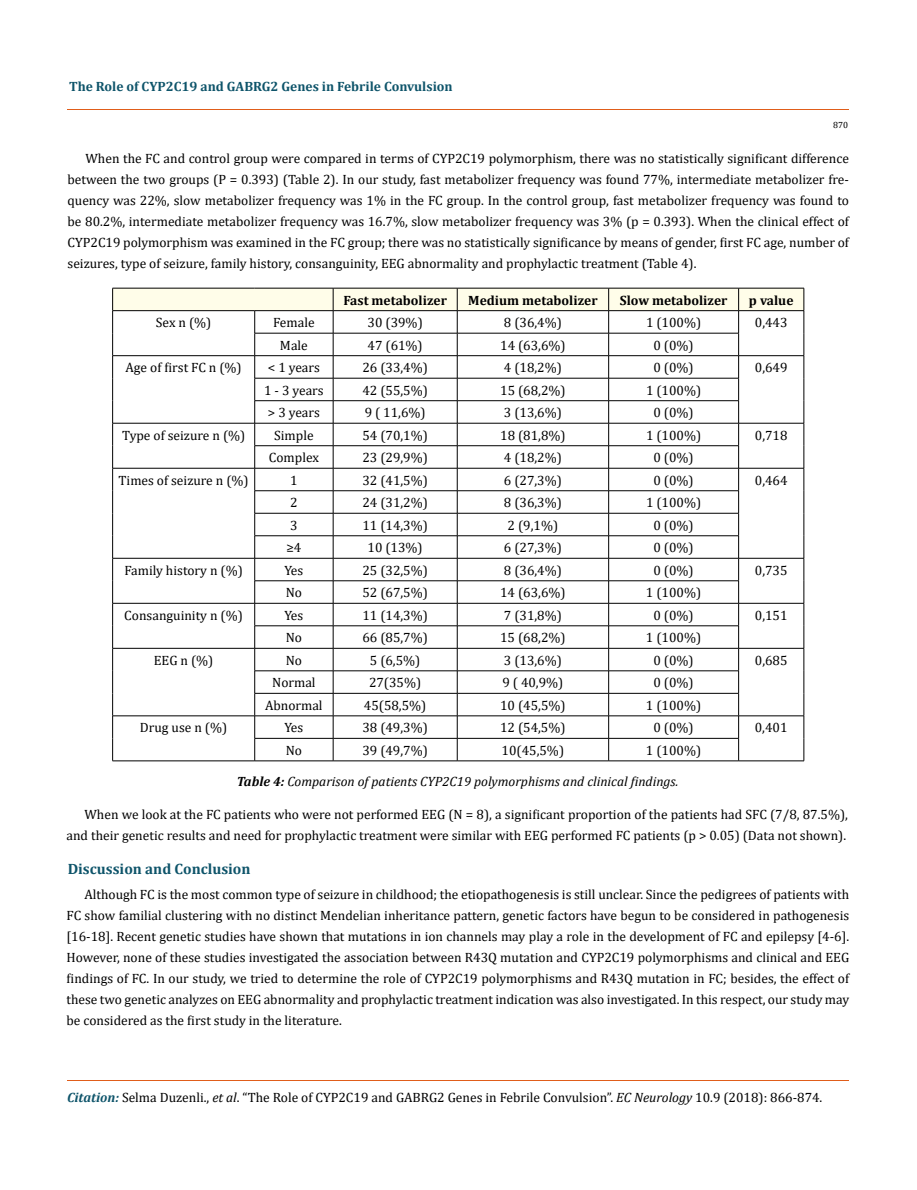
<style>
.page{position:relative;width:917px;height:1190px;background:#fff}
.page>*{position:absolute;margin:0;border:0;box-sizing:border-box;transform-origin:0 0}
.t1{font:700 15px "Cambria";color:#0e546a}
.t2{font:13.5px/21px "Cambria";color:#000;text-align:justify}
.t3{font:italic 13.5px "Cambria";color:#000}
.t4{font:700 13.5px "Cambria";color:#000}
.t5{font:700 13.5px "Cambria";color:#0e546a}
.t6{font:9px "Cambria";color:#000}
.s1{font-weight:700}
.s2{font-weight:700;font-style:italic;color:#0e546a}
.s3{font-style:italic}
</style>
<div class="page">
<hr style="left:68px;top:109px;width:781px;height:1px;background:#e05d1a">
<svg style="left:112px;top:288px;width:692px;height:472px"></svg>
<hr style="left:112px;top:760px;width:143px;height:1px;background:#000">
<hr style="left:255px;top:760px;width:78px;height:1px;background:#000">
<hr style="left:333px;top:760px;width:124px;height:1px;background:#000">
<hr style="left:457px;top:760px;width:151px;height:1px;background:#000">
<hr style="left:608px;top:760px;width:130px;height:1px;background:#000">
<hr style="left:738px;top:760px;width:66px;height:1px;background:#000">
<p class="t5" style="left:69px;top:77px;width:385px">The Role of CYP2C19 and GABRG2 Genes in Febrile Convulsion</p>
<p class="t6" style="left:833px;top:120px;width:16px">870</p>
<p class="t2" style="left:68px;top:148px;width:783px;text-indent:18px">When the FC and control group were compared in terms of CYP2C19 polymorphism, there was no statistically significant difference between the two groups (P = 0.393) (Table 2). In our study, fast metabolizer frequency was found 77%, intermediate metabolizer fre&shy;quency was 22%, slow metabolizer frequency was 1% in the FC group. In the control group, fast metabolizer frequency was found to be 80.2%, intermediate metabolizer frequency was 16.7%, slow metabolizer frequency was 3% (p = 0.393). When the clinical effect of CYP2C19 polymorphism was examined in the FC group; there was no statistically significance by means of gender, first FC age, number of seizures, type of seizure, family history, consanguinity, EEG abnormality and prophylactic treatment (Table 4).</p>
<p class="t4" style="left:343px;top:290px;width:105px">Fast metabolizer</p>
<p class="t4" style="left:468px;top:290px;width:131px">Medium metabolizer</p>
<p class="t4" style="left:620px;top:290px;width:109px">Slow metabolizer</p>
<p class="t4" style="left:749px;top:290px;width:46px">p value</p>
<p class="t2" style="left:156px;top:312px;width:57px">Sex n (%)</p>
<p class="t2" style="left:273px;top:312px;width:43px">Female</p>
<p class="t2" style="left:367px;top:312px;width:57px">30 (39%)</p>
<p class="t2" style="left:504px;top:312px;width:59px">8 (36,4%)</p>
<p class="t2" style="left:646px;top:312px;width:57px">1 (100%)</p>
<p class="t2" style="left:754px;top:312px;width:34px">0,443</p>
<p class="t2" style="left:280px;top:334px;width:29px">Male</p>
<p class="t2" style="left:367px;top:334px;width:57px">47 (61%)</p>
<p class="t2" style="left:500px;top:334px;width:67px">14 (63,6%)</p>
<p class="t2" style="left:653px;top:334px;width:42px">0 (0%)</p>
<p class="t2" style="left:125px;top:357px;width:118px">Age of first FC n (%)</p>
<p class="t2" style="left:268px;top:357px;width:54px">&lt; 1 years</p>
<p class="t2" style="left:362px;top:357px;width:67px">26 (33,4%)</p>
<p class="t2" style="left:504px;top:357px;width:59px">4 (18,2%)</p>
<p class="t2" style="left:653px;top:357px;width:42px">0 (0%)</p>
<p class="t2" style="left:754px;top:357px;width:34px">0,649</p>
<p class="t2" style="left:264px;top:379px;width:61px">1 - 3 years</p>
<p class="t2" style="left:362px;top:379px;width:67px">42 (55,5%)</p>
<p class="t2" style="left:500px;top:379px;width:67px">15 (68,2%)</p>
<p class="t2" style="left:646px;top:379px;width:57px">1 (100%)</p>
<p class="t2" style="left:268px;top:402px;width:54px">&gt; 3 years</p>
<p class="t2" style="left:365px;top:402px;width:62px">9 ( 11,6%)</p>
<p class="t2" style="left:504px;top:402px;width:59px">3 (13,6%)</p>
<p class="t2" style="left:653px;top:402px;width:42px">0 (0%)</p>
<p class="t2" style="left:122px;top:424px;width:125px">Type of seizure n (%)</p>
<p class="t2" style="left:274px;top:424px;width:41px">Simple</p>
<p class="t2" style="left:362px;top:424px;width:67px">54 (70,1%)</p>
<p class="t2" style="left:500px;top:424px;width:67px">18 (81,8%)</p>
<p class="t2" style="left:646px;top:424px;width:57px">1 (100%)</p>
<p class="t2" style="left:754px;top:424px;width:34px">0,718</p>
<p class="t2" style="left:269px;top:447px;width:52px">Complex</p>
<p class="t2" style="left:362px;top:447px;width:67px">23 (29,9%)</p>
<p class="t2" style="left:504px;top:447px;width:59px">4 (18,2%)</p>
<p class="t2" style="left:653px;top:447px;width:42px">0 (0%)</p>
<p class="t2" style="left:119px;top:469px;width:132px">Times of seizure n (%)</p>
<p class="t2" style="left:290px;top:469px;width:9px">1</p>
<p class="t2" style="left:362px;top:469px;width:67px">32 (41,5%)</p>
<p class="t2" style="left:504px;top:469px;width:59px">6 (27,3%)</p>
<p class="t2" style="left:653px;top:469px;width:42px">0 (0%)</p>
<p class="t2" style="left:754px;top:469px;width:34px">0,464</p>
<p class="t2" style="left:290px;top:492px;width:9px">2</p>
<p class="t2" style="left:362px;top:492px;width:67px">24 (31,2%)</p>
<p class="t2" style="left:504px;top:492px;width:59px">8 (36,3%)</p>
<p class="t2" style="left:646px;top:492px;width:57px">1 (100%)</p>
<p class="t2" style="left:290px;top:514px;width:9px">3</p>
<p class="t2" style="left:362px;top:514px;width:67px">11 (14,3%)</p>
<p class="t2" style="left:507px;top:514px;width:52px">2 (9,1%)</p>
<p class="t2" style="left:653px;top:514px;width:42px">0 (0%)</p>
<p class="t2" style="left:286px;top:537px;width:16px">≥4</p>
<p class="t2" style="left:367px;top:537px;width:57px">10 (13%)</p>
<p class="t2" style="left:504px;top:537px;width:59px">6 (27,3%)</p>
<p class="t2" style="left:653px;top:537px;width:42px">0 (0%)</p>
<p class="t2" style="left:124px;top:559px;width:120px">Family history n (%)</p>
<p class="t2" style="left:284px;top:559px;width:20px">Yes</p>
<p class="t2" style="left:362px;top:559px;width:67px">25 (32,5%)</p>
<p class="t2" style="left:504px;top:559px;width:59px">8 (36,4%)</p>
<p class="t2" style="left:653px;top:559px;width:42px">0 (0%)</p>
<p class="t2" style="left:754px;top:559px;width:34px">0,735</p>
<p class="t2" style="left:286px;top:582px;width:18px">No</p>
<p class="t2" style="left:362px;top:582px;width:67px">52 (67,5%)</p>
<p class="t2" style="left:500px;top:582px;width:67px">14 (63,6%)</p>
<p class="t2" style="left:646px;top:582px;width:57px">1 (100%)</p>
<p class="t2" style="left:124px;top:604px;width:120px">Consanguinity n (%)</p>
<p class="t2" style="left:284px;top:604px;width:20px">Yes</p>
<p class="t2" style="left:362px;top:604px;width:67px">11 (14,3%)</p>
<p class="t2" style="left:504px;top:604px;width:59px">7 (31,8%)</p>
<p class="t2" style="left:653px;top:604px;width:42px">0 (0%)</p>
<p class="t2" style="left:754px;top:604px;width:34px">0,151</p>
<p class="t2" style="left:286px;top:627px;width:18px">No</p>
<p class="t2" style="left:362px;top:627px;width:67px">66 (85,7%)</p>
<p class="t2" style="left:500px;top:627px;width:67px">15 (68,2%)</p>
<p class="t2" style="left:646px;top:627px;width:57px">1 (100%)</p>
<p class="t2" style="left:154px;top:649px;width:61px">EEG n (%)</p>
<p class="t2" style="left:286px;top:649px;width:18px">No</p>
<p class="t2" style="left:370px;top:649px;width:52px">5 (6,5%)</p>
<p class="t2" style="left:504px;top:649px;width:59px">3 (13,6%)</p>
<p class="t2" style="left:653px;top:649px;width:42px">0 (0%)</p>
<p class="t2" style="left:754px;top:649px;width:34px">0,685</p>
<p class="t2" style="left:272px;top:672px;width:45px">Normal</p>
<p class="t2" style="left:369px;top:672px;width:54px">27(35%)</p>
<p class="t2" style="left:502px;top:672px;width:62px">9 ( 40,9%)</p>
<p class="t2" style="left:653px;top:672px;width:42px">0 (0%)</p>
<p class="t2" style="left:265px;top:694px;width:59px">Abnormal</p>
<p class="t2" style="left:364px;top:694px;width:64px">45(58,5%)</p>
<p class="t2" style="left:500px;top:694px;width:67px">10 (45,5%)</p>
<p class="t2" style="left:646px;top:694px;width:57px">1 (100%)</p>
<p class="t2" style="left:140px;top:717px;width:89px">Drug use n (%)</p>
<p class="t2" style="left:284px;top:717px;width:20px">Yes</p>
<p class="t2" style="left:362px;top:717px;width:67px">38 (49,3%)</p>
<p class="t2" style="left:500px;top:717px;width:67px">12 (54,5%)</p>
<p class="t2" style="left:653px;top:717px;width:42px">0 (0%)</p>
<p class="t2" style="left:754px;top:717px;width:34px">0,401</p>
<p class="t2" style="left:286px;top:739px;width:18px">No</p>
<p class="t2" style="left:362px;top:739px;width:67px">39 (49,7%)</p>
<p class="t2" style="left:501px;top:739px;width:64px">10(45,5%)</p>
<p class="t2" style="left:646px;top:739px;width:57px">1 (100%)</p>
<p class="t3" style="left:237px;top:772px;width:443px"><span class="s1">Table 4:</span> Comparison of patients CYP2C19 polymorphisms and clinical findings.</p>
<p class="t2" style="left:66px;top:803px;width:783px;text-align:right">When we look at the FC patients who were not performed EEG (N = 8), a significant proportion of the patients had SFC (7/8, 87.5%), and their genetic results and need for prophylactic treatment were similar with EEG performed FC patients (p &gt; 0.05) (Data not shown).</p>
<p class="t1" style="left:68px;top:858px;width:184px">Discussion and Conclusion</p>
<p class="t2" style="left:66px;top:884px;width:784px;text-indent:18px">Although FC is the most common type of seizure in childhood; the etiopathogenesis is still unclear. Since the pedigrees of patients with FC show familial clustering with no distinct Mendelian inheritance pattern, genetic factors have begun to be considered in pathogenesis [16-18]. Recent genetic studies have shown that mutations in ion channels may play a role in the development of FC and epilepsy [4-6].<br>However, none of these studies investigated the association between R43Q mutation and CYP2C19 polymorphisms and clinical and EEG findings of FC. In our study, we tried to determine the role of CYP2C19 polymorphisms and R43Q mutation in FC; besides, the effect of these two genetic analyzes on EEG abnormality and prophylactic treatment indication was also investigated. In this respect, our study may be considered as the first study in the literature.</p>
<p class="t2" style="left:67px;top:1086px;width:756px"><span class="s2">Citation:</span> Selma Duzenli., <span class="s3">et al</span>. “The Role of CYP2C19 and GABRG2 Genes in Febrile Convulsion”. <span class="s3">EC Neurology</span> 10.9 (2018): 866-874.</p>
</div>
